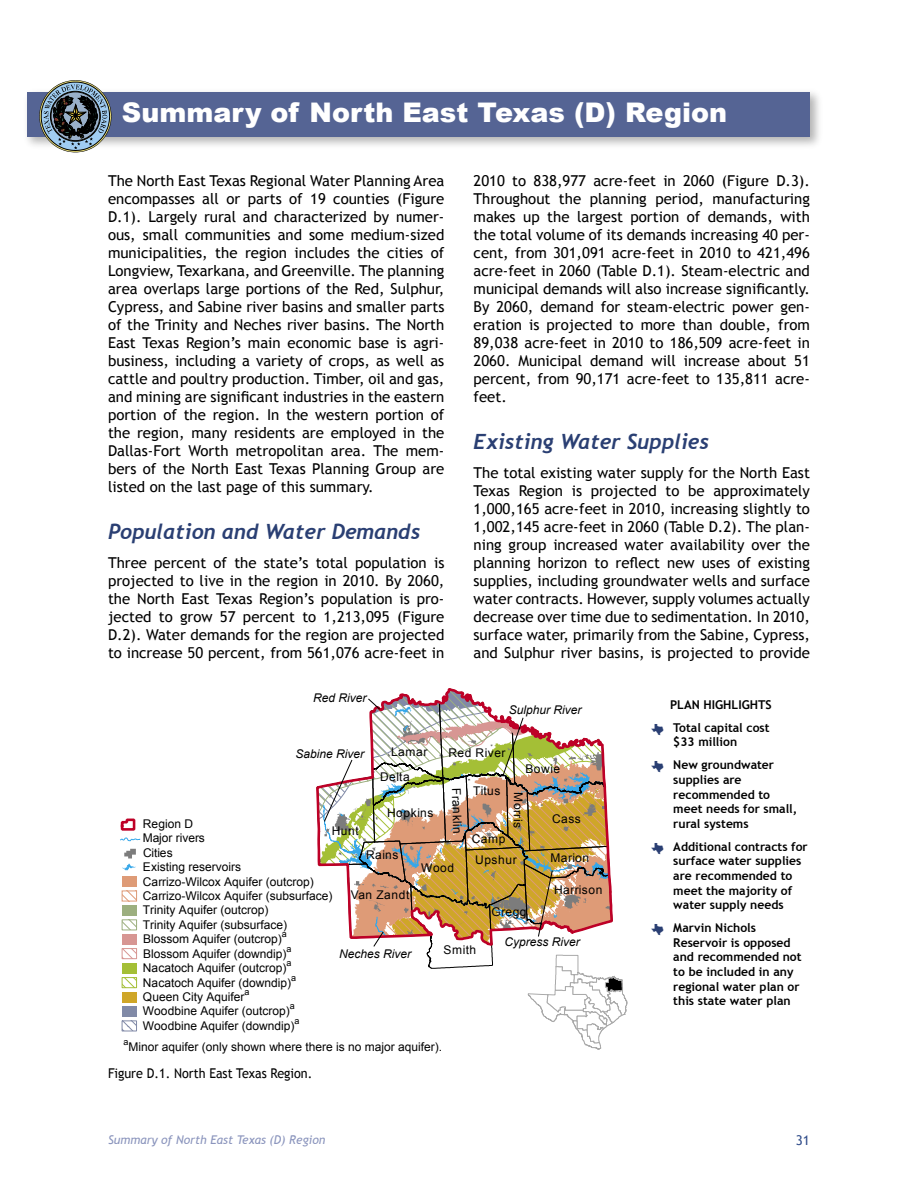
<style>
.page{position:relative;width:918px;height:1188px;background:#fff}
.page>*{position:absolute;margin:0;border:0;box-sizing:border-box;transform-origin:0 0}
.Heading_3{font:900 27px "Arial";color:#fff}
.Heading_5{font:italic 700 21px "Trebuchet";color:#2a3f73}
.t1{font:15px/18px "Trebuchet MS";color:#000;text-align:justify}
.t2{font:13.5px "Trebuchet MS";color:#000;scale:.93 1}
.Summary{font:13.5px "Trebuchet MS";color:#324e8b}
.key_points_on_figure_1{font:700 12.15px/14.5px "Trebuchet MS";color:#000}
.key_points_head{font:700 12.15px "Trebuchet MS";color:#000}
.t3{font:12px "Arial";color:#000}
.t4{font:italic 12px "Arial";color:#000}
.footer_right{font:italic 12px "Trebuchet MS";color:#8b95bd}
.t5{font:12px "Arial";letter-spacing:.045em;color:#000}
.t6{font:12px "Arial";letter-spacing:.035em;color:#000}
.t7{font:9px "Arial";color:#000}
.s1{font-family:"Texas";font-weight:400;font-size:9.75px;color:#2a3f73}
</style>
<div class="page">
<svg style="left:124px;top:849px;width:12px;height:9px"></svg>
<svg style="left:120px;top:818px;width:20px;height:23px"></svg>
<svg style="left:124px;top:893px;width:11px;height:6px"></svg>
<div style="left:122px;top:891px;width:15px;height:10px;border:1px solid #de9b77"></div>
<div style="left:122px;top:877px;width:15px;height:10px;background:#de9b77"></div>
<svg style="left:122px;top:864px;width:14px;height:7px"></svg>
<div style="left:122px;top:963px;width:15px;height:10px;background:#a4bf36"></div>
<svg style="left:124px;top:921px;width:11px;height:7px"></svg>
<div style="left:122px;top:919px;width:15px;height:11px;border:1px solid #9caf7f"></div>
<div style="left:122px;top:905px;width:15px;height:11px;background:#9caf7f"></div>
<svg style="left:124px;top:979px;width:11px;height:7px"></svg>
<div style="left:122px;top:977px;width:15px;height:11px;border:1px solid #a4bf36"></div>
<div style="left:122px;top:1006px;width:15px;height:11px;background:#818aa7"></div>
<div style="left:122px;top:992px;width:15px;height:10px;background:#cfa628"></div>
<svg style="left:124px;top:1023px;width:11px;height:6px"></svg>
<div style="left:122px;top:1021px;width:15px;height:10px;border:1px solid #818aa7"></div>
<div style="left:122px;top:934px;width:15px;height:10px;background:#d79693"></div>
<svg style="left:124px;top:950px;width:11px;height:7px"></svg>
<div style="left:122px;top:948px;width:15px;height:11px;border:1px solid #d79693"></div>
<svg style="left:317px;top:688px;width:310px;height:362px"></svg>
<div style="left:22px;top:86px;width:802px;height:65px;background:#000;opacity:.3"></div>
<div style="left:27px;top:92px;width:783px;height:45px;background:#556494"></div>
<svg style="left:39px;top:80px;width:73px;height:73px"></svg>
<div style="left:615px;top:679px;width:208px;height:145px;background:#fff"></div>
<p class="Heading_3" style="left:122px;top:93px;width:607px">Summary of North East Texas (D) Region</p>
<p class="t1" style="left:108px;top:172px;width:338px">The North East Texas Regional Water Planning Area encompasses all or parts of 19 counties (Figure D.1). Largely rural and characterized by numer&shy;ous, small communities and some medium-sized municipalities, the region includes the cities of Longview, Texarkana, and Greenville. The planning area overlaps large portions of the Red, Sulphur, Cypress, and Sabine river basins and smaller parts of the Trinity and Neches river basins. The North East Texas Region’s main economic base is agri&shy;business, including a variety of crops, as well as cattle and poultry production. Timber, oil and gas, and mining are significant industries in the eastern portion of the region. In the western portion of the region, many residents are employed in the Dallas-Fort Worth metropolitan area. The mem&shy;bers of the North East Texas Planning Group are listed on the last page of this summary.</p>
<p class="Heading_5" style="left:108px;top:519px;width:314px">Population and Water Demands</p>
<p class="t1" style="left:108px;top:553px;width:338px">Three percent of the state’s total population is projected to live in the region in 2010. By 2060, the North East Texas Region’s population is pro&shy;jected to grow 57 percent to 1,213,095 (Figure D.2). Water demands for the region are projected to increase 50 percent, from 561,076 acre-feet in</p>
<p class="t1" style="left:474px;top:172px;width:338px">2010 to 838,977 acre-feet in 2060 (Figure D.3).<br>Throughout the planning period, manufacturing makes up the largest portion of demands, with the total volume of its demands increasing 40 per&shy;cent, from 301,091 acre-feet in 2010 to 421,496 acre-feet in 2060 (Table D.1). Steam-electric and municipal demands will also increase significantly.<br>By 2060, demand for steam-electric power gen&shy;eration is projected to more than double, from 89,038 acre-feet in 2010 to 186,509 acre-feet in 2060. Municipal demand will increase about 51 percent, from 90,171 acre-feet to 135,811 acre&shy;feet.</p>
<p class="Heading_5" style="left:474px;top:429px;width:237px">Existing Water Supplies</p>
<p class="t1" style="left:474px;top:463px;width:338px">The total existing water supply for the North East Texas Region is projected to be approximately 1,000,165 acre-feet in 2010, increasing slightly to 1,002,145 acre-feet in 2060 (Table D.2). The plan&shy;ning group increased water availability over the planning horizon to reflect new uses of existing supplies, including groundwater wells and surface water contracts. However, supply volumes actually decrease over time due to sedimentation. In 2010, surface water, primarily from the Sabine, Cypress, and Sulphur river basins, is projected to provide</p>
<p class="t4" style="left:313px;top:690px;width:55px">Red River</p>
<p class="t4" style="left:509px;top:702px;width:74px">Sulphur River</p>
<p class="t4" style="left:295px;top:746px;width:70px">Sabine River</p>
<p class="t3" style="left:391px;top:744px;width:38px">Lamar</p>
<p class="t5" style="left:448px;top:745px;width:58px">Red River</p>
<p class="t3" style="left:380px;top:769px;width:31px">Delta</p>
<p class="t3" style="left:525px;top:761px;width:36px">Bowie</p>
<p class="t3" style="left:143px;top:816px;width:52px">Region D</p>
<p class="t3" style="left:143px;top:830px;width:63px">Major rivers</p>
<p class="t3" style="left:332px;top:823px;width:28px">Hunt</p>
<p class="t5" style="left:387px;top:805px;width:48px">Hopkins</p>
<p class="t3" style="left:464px;top:788px;width:47px;rotate:88deg">Franklin</p>
<p class="t3" style="left:473px;top:783px;width:29px">Titus</p>
<p class="t3" style="left:472px;top:831px;width:35px">Camp</p>
<p class="t3" style="left:526px;top:792px;width:37px;rotate:90deg">Morr si</p>
<p class="t3" style="left:552px;top:811px;width:30px">Cass</p>
<p class="t3" style="left:143px;top:845px;width:31px">Cities</p>
<p class="t3" style="left:143px;top:859px;width:100px">Existing reservoirs</p>
<p class="t3" style="left:366px;top:847px;width:34px">Rains</p>
<p class="t3" style="left:421px;top:860px;width:34px">Wood</p>
<p class="t3" style="left:475px;top:852px;width:43px">Upshur</p>
<p class="t3" style="left:550px;top:850px;width:40px">Marion</p>
<p class="t3" style="left:143px;top:874px;width:172px">Carrizo-Wilcox Aquifer (outcrop)</p>
<p class="t3" style="left:143px;top:888px;width:191px">Carrizo-Wilcox Aquifer (subsurface)</p>
<p class="t3" style="left:143px;top:902px;width:127px">Trinity Aquifer (outcrop)</p>
<p class="t5" style="left:351px;top:887px;width:60px">Van Zandt</p>
<p class="t3" style="left:143px;top:917px;width:146px">Trinity Aquifer (subsurface)</p>
<p class="t3" style="left:143px;top:931px;width:140px">Blossom Aquifer (outcrop)</p>
<p class="t7" style="left:282px;top:928px;width:7px">a</p>
<p class="t3" style="left:143px;top:946px;width:145px">Blossom Aquifer (downdip)</p>
<p class="t7" style="left:286px;top:943px;width:7px">a</p>
<p class="t3" style="left:143px;top:960px;width:145px">Nacatoch Aquifer (outcrop)</p>
<p class="t7" style="left:286px;top:957px;width:7px">a</p>
<p class="t3" style="left:143px;top:975px;width:150px">Nacatoch Aquifer (downdip)</p>
<p class="t7" style="left:291px;top:972px;width:7px">a</p>
<p class="t3" style="left:143px;top:989px;width:103px">Queen City Aquifer</p>
<p class="t7" style="left:244px;top:986px;width:7px">a</p>
<p class="t3" style="left:143px;top:1003px;width:148px">Woodbine Aquifer (outcrop)</p>
<p class="t7" style="left:290px;top:1000px;width:7px">a</p>
<p class="t3" style="left:143px;top:1018px;width:153px">Woodbine Aquifer (downdip)</p>
<p class="t7" style="left:294px;top:1015px;width:7px">a</p>
<p class="t4" style="left:339px;top:946px;width:74px">Neches River</p>
<p class="t3" style="left:444px;top:942px;width:34px">Smith</p>
<p class="t7" style="left:124px;top:1036px;width:7px">a</p>
<p class="t3" style="left:129px;top:1039px;width:315px">Minor aquifer (only shown where there is no major aquifer).</p>
<p class="t2" style="left:108px;top:1065px;width:221px">Figure D.1. North East Texas Region.</p>
<p class="t3" style="left:491px;top:904px;width:37px">Gregg</p>
<p class="t6" style="left:554px;top:882px;width:50px">Harrison</p>
<p class="t4" style="left:504px;top:934px;width:77px">Cypress River</p>
<p class="key_points_head" style="left:670px;top:697px;width:103px">PLAN HIGHLIGHTS</p>
<p class="key_points_on_figure_1" style="left:673px;top:720px;width:98px;text-indent:-22px"><span class="s1">@</span> Total capital cost $33 million</p>
<p class="key_points_on_figure_1" style="left:673px;top:758px;width:125px;text-indent:-22px"><span class="s1">@</span> New groundwater supplies are recommended to meet needs for small, rural systems</p>
<p class="key_points_on_figure_1" style="left:673px;top:839px;width:136px;text-indent:-22px"><span class="s1">@</span> Additional contracts for surface water supplies are recommended to meet the majority of water supply needs</p>
<p class="key_points_on_figure_1" style="left:673px;top:921px;width:130px;text-indent:-22px"><span class="s1">@</span> Marvin Nichols<br>Reservoir is opposed and recommended not to be included in any regional water plan or this state water plan</p>
<p class="footer_right" style="left:108px;top:1133px;width:219px">Summary of North East Texas (D) Region</p>
<p class="Summary" style="left:796px;top:1133px;width:16px">31</p>
</div>
